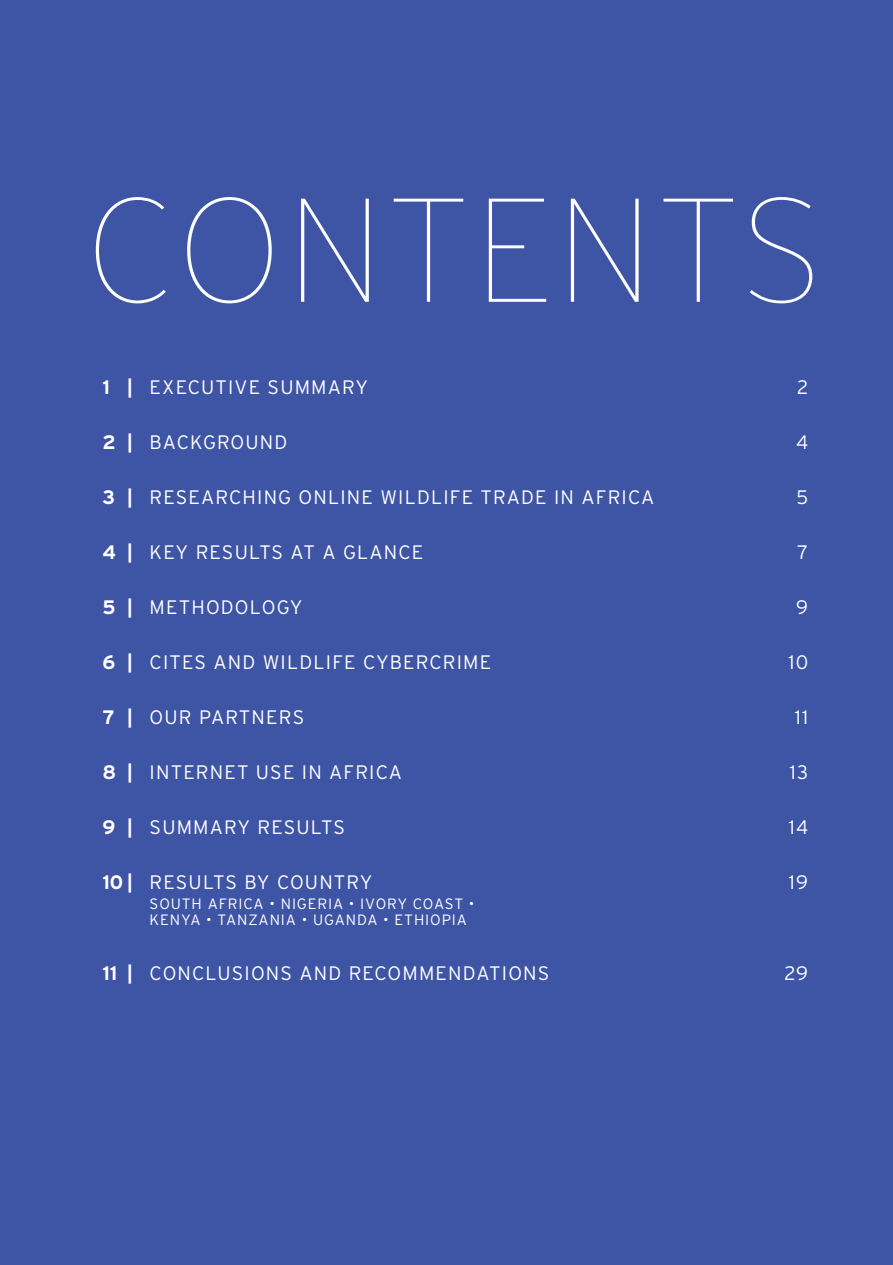
<style>
.page{position:relative;width:893px;height:1265px;background:#3e54a5}
.page>*{position:absolute;margin:0;border:0;box-sizing:border-box;transform-origin:0 0}
.t1{font:100 147.3px "Interstate";letter-spacing:.025em;color:#fff}
.t2{font:300 19.5px "Interstate";letter-spacing:.06em;color:#fff}
.t3{font:300 15px/16.5px "Interstate";letter-spacing:.06em;color:#fff}
.s1{font-weight:700}
</style>
<div class="page">
<h1 class="t1" style="left:85px;top:172px;width:740px">CONTENTS</h1>
<p class="t2" style="left:102px;top:376px;width:267px"><span class="s1">1 |</span> EXECUTIVE SUMMARY</p>
<p class="t2" style="left:797px;top:376px;width:13px">2</p>
<p class="t2" style="left:102px;top:431px;width:186px"><span class="s1">2 |</span> BACKGROUND</p>
<p class="t2" style="left:796px;top:431px;width:14px">4</p>
<p class="t2" style="left:102px;top:486px;width:553px"><span class="s1">3 |</span> RESEARCHING ONLINE WILDLIFE TRADE IN AFRICA</p>
<p class="t2" style="left:796px;top:486px;width:13px">5</p>
<p class="t2" style="left:102px;top:541px;width:322px"><span class="s1">4 |</span> KEY RESULTS AT A GLANCE</p>
<p class="t2" style="left:797px;top:541px;width:12px">7</p>
<p class="t2" style="left:102px;top:596px;width:202px"><span class="s1">5 |</span> METHODOLOGY</p>
<p class="t2" style="left:796px;top:596px;width:13px">9</p>
<p class="t2" style="left:102px;top:651px;width:390px"><span class="s1">6 |</span> CITES AND WILDLIFE CYBERCRIME</p>
<p class="t2" style="left:788px;top:651px;width:21px">10</p>
<p class="t2" style="left:102px;top:706px;width:203px"><span class="s1">7 |</span> OUR PARTNERS</p>
<p class="t2" style="left:795px;top:706px;width:15px">11</p>
<p class="t2" style="left:102px;top:761px;width:301px"><span class="s1">8 |</span> INTERNET USE IN AFRICA</p>
<p class="t2" style="left:790px;top:761px;width:20px">13</p>
<p class="t2" style="left:102px;top:816px;width:244px"><span class="s1">9 |</span> SUMMARY RESULTS</p>
<p class="t2" style="left:789px;top:816px;width:21px">14</p>
<p class="t2" style="left:102px;top:871px;width:272px"><span class="s1">10 |</span> RESULTS BY COUNTRY</p>
<p class="t2" style="left:789px;top:871px;width:21px">19</p>
<p class="t3" style="left:150px;top:895px;width:326px">SOUTH AFRICA • NIGERIA • IVORY COAST •<br>KENYA • TANZANIA • UGANDA • ETHIOPIA</p>
<p class="t2" style="left:102px;top:963px;width:448px"><span class="s1">11 |</span> CONCLUSIONS AND RECOMMENDATIONS</p>
<p class="t2" style="left:784px;top:963px;width:25px">29</p>
</div>
